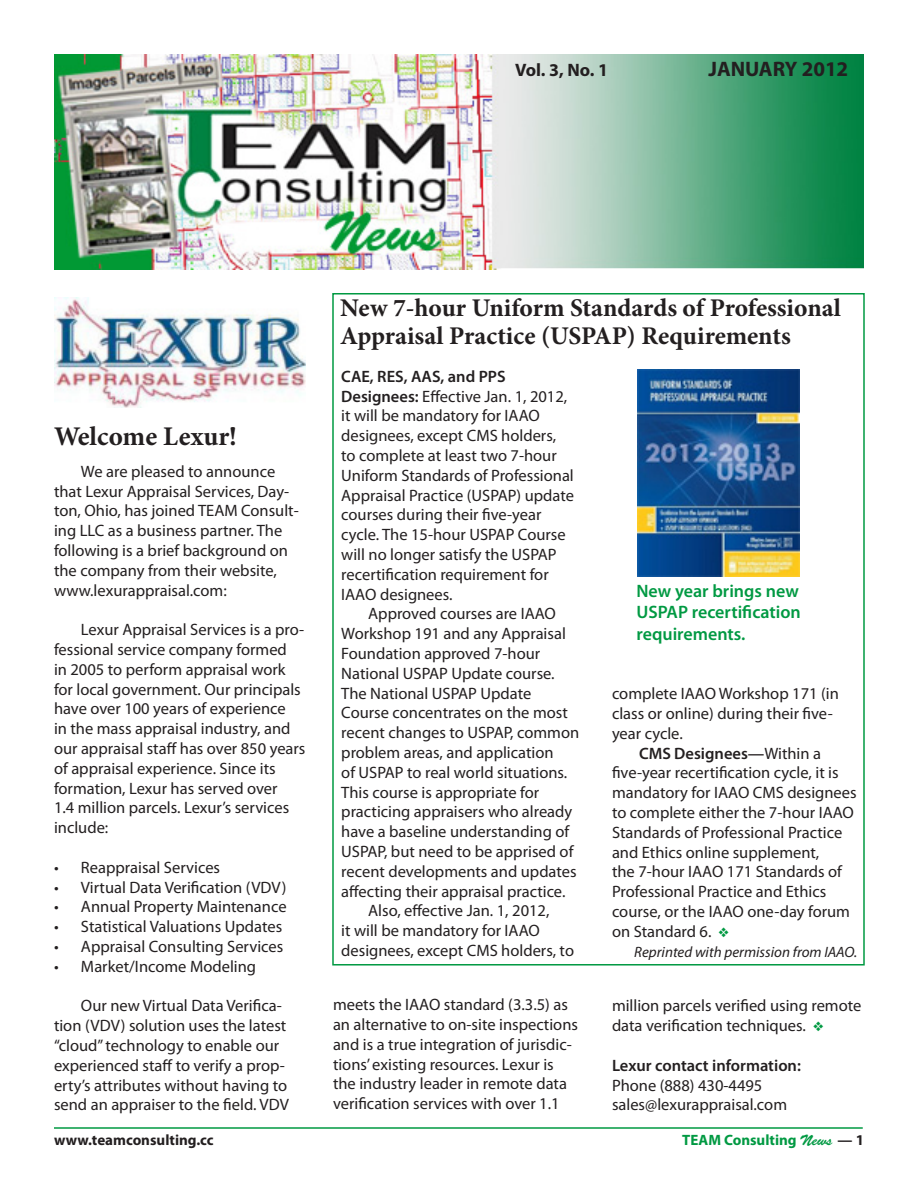
<style>
.page{position:relative;width:918px;height:1188px;background:#fff}
.page>*{position:absolute;margin:0;border:0;box-sizing:border-box;transform-origin:0 0}
._18pt_headline{font:700 27px "Minion Pro";color:#231f20}
._18pt_headline-2{font:700 25.5px/28.5px "Minion Pro";color:#231f20}
.Vol_No{font:700 21px "Myriad Pro";color:#231f20}
.Body_Copy{font:600 18px/21.6px "Myriad Pro";color:#009942;text-align:justify}
.Vol_No-2{font:700 18px "Myriad Pro";color:#231f20}
.Body_Copy-2{font:16.5px/19.8px "Myriad Pro";color:#231f20}
.Body_Copy-3{font:600 16.5px "Myriad Pro";color:#231f20}
.Body_Copy-4{font:italic 15px "Myriad Pro";color:#231f20}
.Vol_No-3{font:700 15px "Myriad Pro";color:#231f20}
.t1{font:700 15px "Myriad Pro";color:#009942}
.s1{font-weight:600}
.s2{color:#009942}
.s3{font-family:"Brush Script Std";font-weight:400}
.s4{color:#231f20}
</style>
<div class="page">
<hr style="left:54px;top:1127px;width:809px;height:2px;background:#009942">
<img style="left:54px;top:54px;width:810px;height:216px">
<img style="left:638px;top:369px;width:162px;height:207px">
<img style="left:54px;top:297px;width:252px;height:111px">
<p class="Vol_No-2" style="left:515px;top:58px;width:94px">Vol. 3, No. 1</p>
<p class="Vol_No" style="left:708px;top:55px;width:141px">JANUARY 2012</p>
<p class="_18pt_headline" style="left:54px;top:418px;width:185px">Welcome Lexur!</p>
<p class="Body_Copy-2" style="left:54px;top:461px;width:246px;text-indent:27px">We are pleased to announce that Lexur Appraisal Services, Day&shy;ton, Ohio, has joined TEAM Consult&shy;ing LLC as a business partner. The following is a brief background on the company from their website, www.lexurappraisal.com:</p>
<p class="Body_Copy-2" style="left:54px;top:619px;width:253px;text-indent:27px">Lexur Appraisal Services is a pro&shy;fessional service company formed<br>in 2005 to perform appraisal work for local government. Our principals have over 100 years of experience<br>in the mass appraisal industry, and our appraisal staff has over 850 years of appraisal experience. Since its formation, Lexur has served over<br>1.4 million parcels. Lexur’s services include:</p>
<p class="Body_Copy-2" style="left:54px;top:857px;width:168px">• Reappraisal Services</p>
<p class="Body_Copy-2" style="left:54px;top:877px;width:234px">• Virtual Data Verification (VDV)</p>
<p class="Body_Copy-2" style="left:54px;top:897px;width:234px">• Annual Property Maintenance</p>
<p class="Body_Copy-2" style="left:54px;top:916px;width:230px">• Statistical Valuations Updates</p>
<p class="Body_Copy-2" style="left:54px;top:936px;width:231px">• Appraisal Consulting Services</p>
<p class="Body_Copy-2" style="left:54px;top:956px;width:204px">• Market/Income Modeling</p>
<p class="Body_Copy-2" style="left:54px;top:996px;width:236px;text-indent:27px">Our new Virtual Data Verifica&shy;tion (VDV) solution uses the latest “cloud” technology to enable our experienced staff to verify a prop&shy;erty’s attributes without having to send an appraiser to the field. VDV</p>
<p class="_18pt_headline-2" style="left:340px;top:293px;width:502px">New 7-hour Uniform Standards of Professional<br>Appraisal Practice (USPAP) Requirements</p>
<p class="Body_Copy-2" style="left:341px;top:366px;width:234px"><span class="s1">CAE, RES, AAS, and PPS<br>Designees:</span> Effective Jan. 1, 2012, it will be mandatory for IAAO designees, except CMS holders, to complete at least two 7-hour<br>Uniform Standards of Professional<br>Appraisal Practice (USPAP) update courses during their five-year cycle. The 15-hour USPAP Course will no longer satisfy the USPAP recertification requirement for<br>IAAO designees.</p>
<p class="Body_Copy-2" style="left:341px;top:604px;width:239px;text-indent:27px">Approved courses are IAAO<br>Workshop 191 and any Appraisal<br>Foundation approved 7-hour<br>National USPAP Update course.<br>The National USPAP Update<br>Course concentrates on the most recent changes to USPAP, common problem areas, and application<br>of USPAP to real world situations.<br>This course is appropriate for practicing appraisers who already have a baseline understanding of<br>USPAP, but need to be apprised of recent developments and updates affecting their appraisal practice.</p>
<p class="Body_Copy-2" style="left:341px;top:901px;width:234px;text-indent:27px">Also, effective Jan. 1, 2012,<br>it will be mandatory for IAAO designees, except CMS holders, to</p>
<p class="Body_Copy" style="left:636px;top:579px;width:166px">New year brings new USPAP recertification requirements.</p>
<p class="Body_Copy-2" style="left:612px;top:684px;width:228px">complete IAAO Workshop 171 (in class or online) during their five&shy;year cycle.</p>
<p class="Body_Copy-2" style="left:612px;top:743px;width:246px;text-indent:27px"><span class="s1">CMS Designees—</span>Within a five-year recertification cycle, it is mandatory for IAAO CMS designees to complete either the 7-hour IAAO<br>Standards of Professional Practice and Ethics online supplement,<br>the 7-hour IAAO 171 Standards of<br>Professional Practice and Ethics course, or the IAAO one-day forum on Standard 6. <span class="s2">❖</span></p>
<p class="Body_Copy-4" style="left:634px;top:942px;width:224px">Reprinted with permission from IAAO.</p>
<p class="Body_Copy-2" style="left:333px;top:995px;width:247px">meets the IAAO standard (3.3.5) as an alternative to on-site inspections and is a true integration of jurisdic&shy;tions’ existing resources. Lexur is the industry leader in remote data verification services with over 1.1</p>
<p class="Body_Copy-2" style="left:612px;top:996px;width:251px">million parcels verified using remote data verification techniques. <span class="s2">❖</span></p>
<p class="Body_Copy-3" style="left:612px;top:1055px;width:190px">Lexur contact information:</p>
<p class="Body_Copy-2" style="left:612px;top:1075px;width:152px">Phone (888) 430-4495</p>
<p class="Body_Copy-2" style="left:612px;top:1095px;width:177px">sales@lexurappraisal.com</p>
<p class="Vol_No-3" style="left:54px;top:1130px;width:161px">www.teamconsulting.cc</p>
<p class="t1" style="left:682px;top:1130px;width:183px">TEAM Consulting <span class="s3">News</span> <span class="s4">— 1</span></p>
</div>
